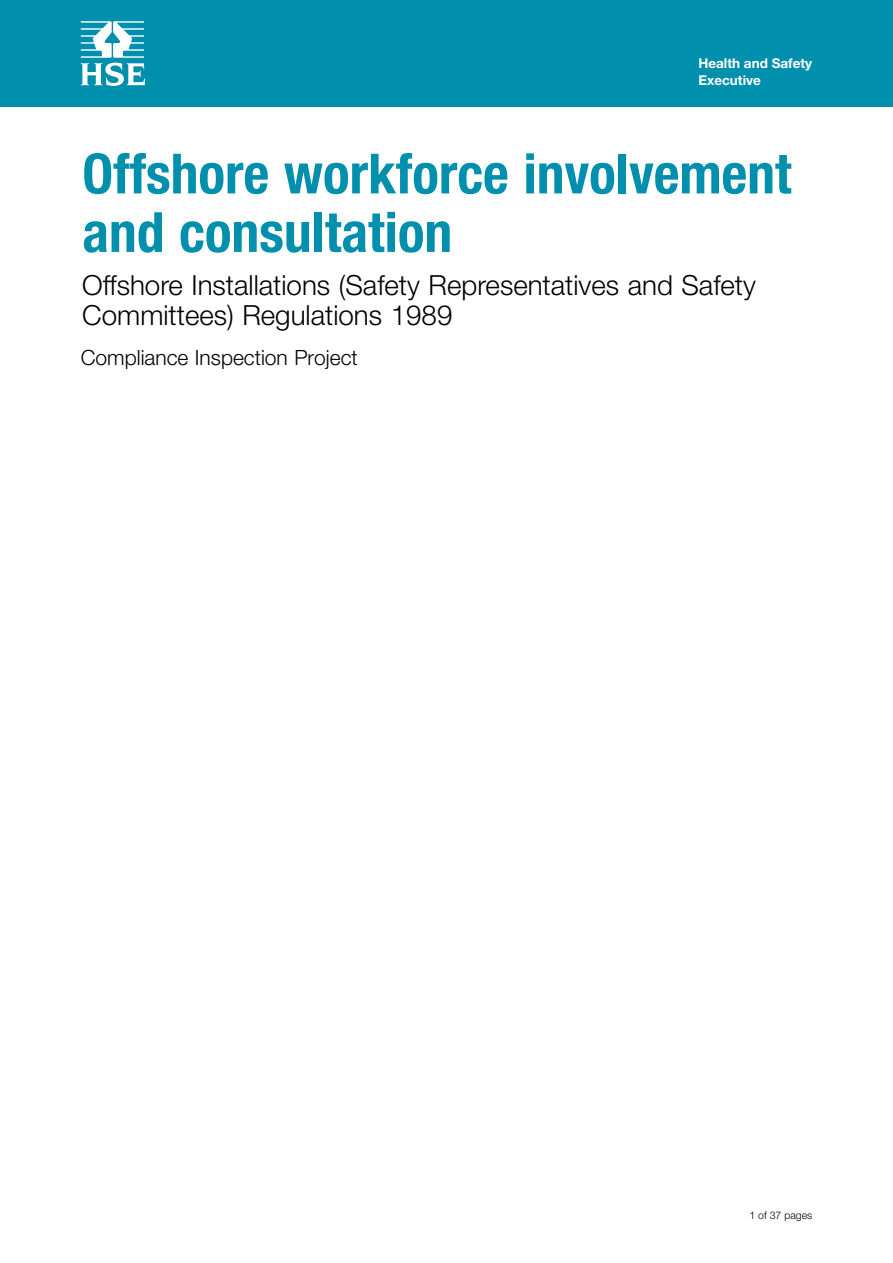
<style>
.page{position:relative;width:893px;height:1263px;background:#fff}
.page>*{position:absolute;margin:0;border:0;box-sizing:border-box;transform-origin:0 0}
.t1{font:700 condensed 55.5px/58.5px "Helvetica Neue";color:#008fac}
.Sub-head{font:300 27.75px/30px "Helvetica Neue";color:#000}
.Body_text{font:300 21px "Helvetica Neue";color:#000}
.t2{font:700 13.5px/16.5px "Helvetica Neue";color:#fff}
.Page_numbers{font:300 10.5px "Helvetica Neue";color:#000}
</style>
<div class="page">
<div style="left:0;top:0;width:893px;height:106px;background:#008fac"></div>
<svg style="left:81px;top:21px;width:64px;height:65px"></svg>
<p class="t2" style="left:698px;top:55px;width:115px">Health and Safety<br>Executive</p>
<p class="t1" style="left:82px;top:144px;width:711px">Offshore workforce involvement and consultation</p>
<p class="Sub-head" style="left:82px;top:269px;width:675px">Offshore Installations (Safety Representatives and Safety<br>Committees) Regulations 1989</p>
<p class="Body_text" style="left:81px;top:345px;width:278px">Compliance Inspection Project</p>
<p class="Page_numbers" style="left:749px;top:1209px;width:64px">1 of 37 pages</p>
</div>
